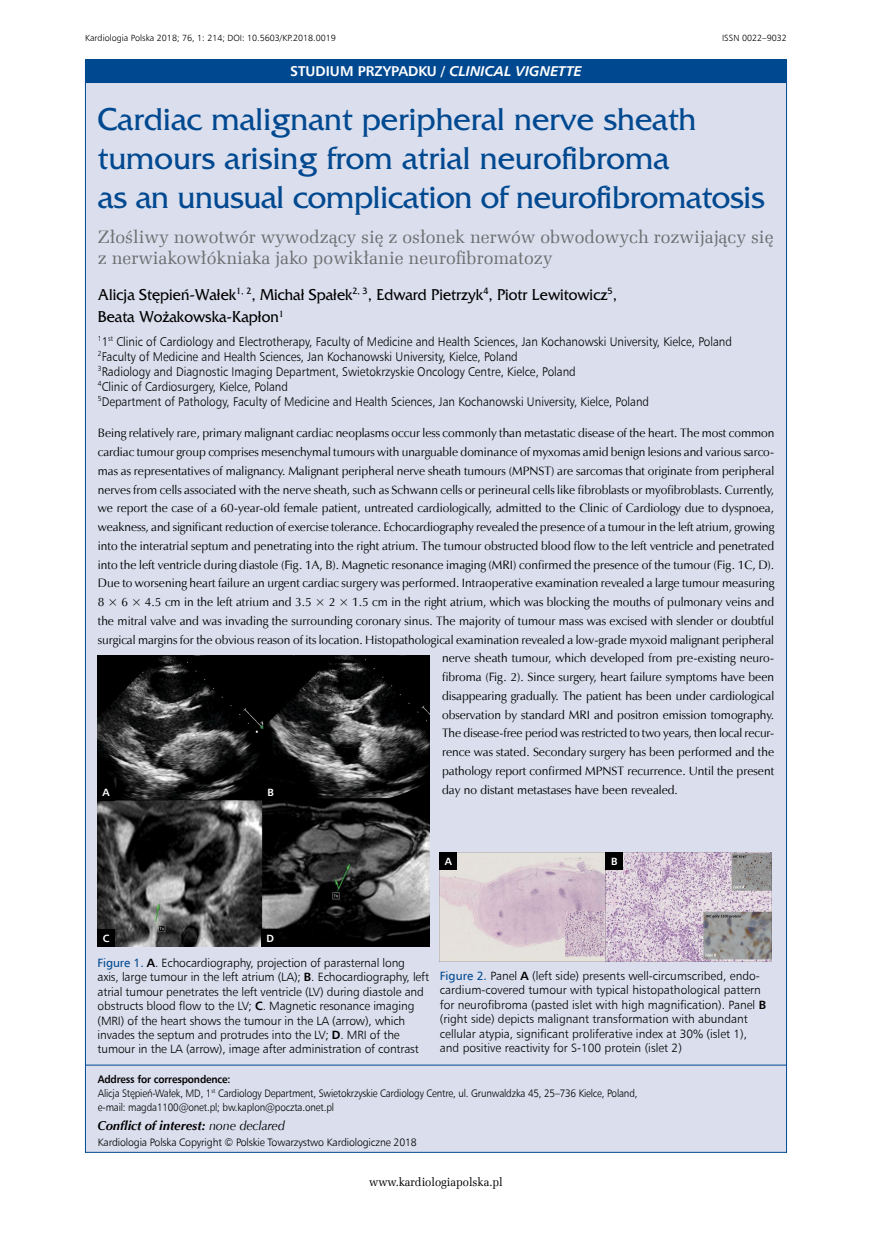
<style>
.page{position:relative;width:872px;height:1234px;background:#fff}
.page>*{position:absolute;margin:0;border:0;box-sizing:border-box;transform-origin:0 0}
._01_Tytul_pierwszy{font:33px/39px "France";color:#004990}
._02_Tytul_drugi{font:18px/21.6px "Zapf Ellipt EU";color:#6d6e71}
._03_Autor{font:16.5px/22.5px "France";color:#000;scale:.94 1}
.t1{font:700 14.25px "Humnst 777 EU";color:#fff}
._18_Konflikt{font:italic 700 12.75px "Zapf Humnst EU";color:#000}
._04_Praca{font:12.6px "Humnst 777 Lt EU";color:#000;scale:.93 1}
._09_Tekst_pierwszy_A{font:12.15px "Zapf Humnst EU";color:#000}
._26_Rycina_podpis{font:12px/14.4px "Humnst 777 Lt EU";letter-spacing:-.01em;color:#000}
.t2{font:12px "Zapf Ellipt EU";color:#000;scale:.95 1}
._05_Adres_do_korespo{font:10.8px/14.2px "Humnst 777 Lt EU";letter-spacing:-.015em;color:#000;scale:.92 1}
._05_Adres_do_korespo-2{font:10.8px "Humnst 777 Lt EU";letter-spacing:-.015em;color:#000}
.literki__A_B{font:700 10.5px "Humnst 777 EU";color:#fff}
._30_Pagina_nad_paski{font:9px "Humnst 777 Lt EU";color:#000}
.s1{font-style:italic}
.s2{font-family:"Humnst 777 EU";color:#004990}
.s3{font-family:"Humnst 777 EU";font-weight:700}
.s4{font-weight:400}
</style>
<div class="page">
<div style="left:85px;top:60px;width:702px;height:1092px;background:#dbdeed;border:1px solid #004990"></div>
<div style="left:85px;top:59px;width:702px;height:24px;background:#004990"></div>
<hr style="left:85px;top:1064px;width:702px;height:1px;background:#004990">
<img style="left:98px;top:655px;width:331px;height:291px">
<div style="left:98px;top:783px;width:17px;height:17px;background:#000"></div>
<div style="left:262px;top:783px;width:17px;height:17px;background:#000"></div>
<div style="left:98px;top:929px;width:17px;height:17px;background:#000"></div>
<div style="left:262px;top:929px;width:17px;height:17px;background:#000"></div>
<img style="left:440px;top:852px;width:331px;height:109px">
<div style="left:440px;top:851px;width:17px;height:17px;background:#000"></div>
<div style="left:606px;top:851px;width:17px;height:17px;background:#000"></div>
<p class="_30_Pagina_nad_paski" style="left:85px;top:33px;width:252px">Kardiologia Polska 2018; 76, 1: 214; DOI: 10.5603/KP.2018.0019</p>
<p class="_30_Pagina_nad_paski" style="left:722px;top:33px;width:66px">ISSN 0022–9032</p>
<p class="t1" style="left:290px;top:62px;width:293px">STUDIUM PRZYPADKU / <span class="s1">CLINICAL VIGNETTE</span></p>
<p class="_01_Tytul_pierwszy" style="left:98px;top:100px;width:668px">Cardiac malignant peripheral nerve sheath tumours arising from atrial neurofibroma<br>as an unusual complication of neurofibromatosis</p>
<p class="_02_Tytul_drugi" style="left:98px;top:226px;width:677px">Złośliwy nowotwór wywodzący się z osłonek nerwów obwodowych rozwijający się z nerwiakowłókniaka jako powikłanie neurofibromatozy</p>
<p class="_03_Autor" style="left:98px;top:283px;width:554px">Alicja Stępień-Wałek<sup>1,</sup> <sup>2</sup>, Michał Spałek<sup>2,</sup> <sup>3</sup>, Edward Pietrzyk<sup>4</sup>, Piotr Lewitowicz<sup>5</sup>,<br>Beata Wożakowska-Kapłon<sup>1</sup></p>
<p class="_04_Praca" style="left:98px;top:333px;width:683px"><sup>1</sup>1<sup>st</sup> Clinic of Cardiology and Electrotherapy, Faculty of Medicine and Health Sciences, Jan Kochanowski University, Kielce, Poland</p>
<p class="_04_Praca" style="left:98px;top:348px;width:453px"><sup>2</sup>Faculty of Medicine and Health Sciences, Jan Kochanowski University, Kielce, Poland</p>
<p class="_04_Praca" style="left:98px;top:363px;width:515px"><sup>3</sup>Radiology and Diagnostic Imaging Department, Swietokrzyskie Oncology Centre, Kielce, Poland</p>
<p class="_04_Praca" style="left:98px;top:378px;width:206px"><sup>4</sup>Clinic of Cardiosurgery, Kielce, Poland</p>
<p class="_04_Praca" style="left:98px;top:393px;width:594px"><sup>5</sup>Department of Pathology, Faculty of Medicine and Health Sciences, Jan Kochanowski University, Kielce, Poland</p>
<p class="_09_Tekst_pierwszy_A" style="left:98px;top:425px;width:678px">Being relatively rare, primary malignant cardiac neoplasms occur less commonly than metastatic disease of the heart. The most common</p>
<p class="_09_Tekst_pierwszy_A" style="left:98px;top:444px;width:678px">cardiac tumour group comprises mesenchymal tumours with unarguable dominance of myxomas amid benign lesions and various sarco-</p>
<p class="_09_Tekst_pierwszy_A" style="left:98px;top:463px;width:678px">mas as representatives of malignancy. Malignant peripheral nerve sheath tumours (MPNST) are sarcomas that originate from peripheral</p>
<p class="_09_Tekst_pierwszy_A" style="left:98px;top:481px;width:678px">nerves from cells associated with the nerve sheath, such as Schwann cells or perineural cells like fibroblasts or myofibroblasts. Currently,</p>
<p class="_09_Tekst_pierwszy_A" style="left:98px;top:500px;width:678px">we report the case of a 60-year-old female patient, untreated cardiologically, admitted to the Clinic of Cardiology due to dyspnoea,</p>
<p class="_09_Tekst_pierwszy_A" style="left:98px;top:519px;width:678px">weakness, and significant reduction of exercise tolerance. Echocardiography revealed the presence of a tumour in the left atrium, growing</p>
<p class="_09_Tekst_pierwszy_A" style="left:98px;top:538px;width:678px">into the interatrial septum and penetrating into the right atrium. The tumour obstructed blood flow to the left ventricle and penetrated</p>
<p class="_09_Tekst_pierwszy_A" style="left:98px;top:556px;width:678px">into the left ventricle during diastole (Fig. 1A, B). Magnetic resonance imaging (MRI) confirmed the presence of the tumour (Fig. 1C, D).</p>
<p class="_09_Tekst_pierwszy_A" style="left:98px;top:575px;width:678px">Due to worsening heart failure an urgent cardiac surgery was performed. Intraoperative examination revealed a large tumour measuring</p>
<p class="_09_Tekst_pierwszy_A" style="left:98px;top:594px;width:678px">8 × 6 × 4.5 cm in the left atrium and 3.5 × 2 × 1.5 cm in the right atrium, which was blocking the mouths of pulmonary veins and</p>
<p class="_09_Tekst_pierwszy_A" style="left:98px;top:613px;width:678px">the mitral valve and was invading the surrounding coronary sinus. The majority of tumour mass was excised with slender or doubtful</p>
<p class="_09_Tekst_pierwszy_A" style="left:98px;top:631px;width:677px">surgical margins for the obvious reason of its location. Histopathological examination revealed a low-grade myxoid malignant peripheral</p>
<p class="_09_Tekst_pierwszy_A" style="left:442px;top:650px;width:333px">nerve sheath tumour, which developed from pre-existing neuro-</p>
<p class="_09_Tekst_pierwszy_A" style="left:442px;top:669px;width:333px">fibroma (Fig. 2). Since surgery, heart failure symptoms have been</p>
<p class="_09_Tekst_pierwszy_A" style="left:442px;top:688px;width:333px">disappearing gradually. The patient has been under cardiological</p>
<p class="_09_Tekst_pierwszy_A" style="left:442px;top:706px;width:333px">observation by standard MRI and positron emission tomography.</p>
<p class="_09_Tekst_pierwszy_A" style="left:442px;top:725px;width:333px">The disease-free period was restricted to two years, then local recur-</p>
<p class="_09_Tekst_pierwszy_A" style="left:442px;top:744px;width:333px">rence was stated. Secondary surgery has been performed and the</p>
<p class="_09_Tekst_pierwszy_A" style="left:442px;top:763px;width:333px">pathology report confirmed MPNST recurrence. Until the present</p>
<p class="_09_Tekst_pierwszy_A" style="left:442px;top:781px;width:237px">day no distant metastases have been revealed.</p>
<p class="literki__A_B" style="left:102px;top:785px;width:9px">A</p>
<p class="literki__A_B" style="left:267px;top:785px;width:8px">B</p>
<p class="literki__A_B" style="left:445px;top:854px;width:9px">A</p>
<p class="literki__A_B" style="left:611px;top:854px;width:8px">B</p>
<p class="literki__A_B" style="left:103px;top:931px;width:8px">C</p>
<p class="literki__A_B" style="left:266px;top:931px;width:9px">D</p>
<p class="_26_Rycina_podpis" style="left:98px;top:955px;width:333px"><span class="s2">Figure 1.</span> <span class="s3">A</span>. Echocardiography, projection of parasternal long axis, large tumour in the left atrium (LA); <span class="s3">B</span>. Echocardiography, left atrial tumour penetrates the left ventricle (LV) during diastole and obstructs blood flow to the LV; <span class="s3">C</span>. Magnetic resonance imaging (MRI) of the heart shows the tumour in the LA (arrow), which invades the septum and protrudes into the LV; <span class="s3">D</span>. MRI of the tumour in the LA (arrow), image after administration of contrast</p>
<p class="_26_Rycina_podpis" style="left:440px;top:968px;width:328px"><span class="s2">Figure 2.</span> Panel <span class="s3">A</span> (left side) presents well-circumscribed, endo&shy;cardium-covered tumour with typical histopathological pattern for neurofibroma (pasted islet with high magnification). Panel <span class="s3">B </span>(right side) depicts malignant transformation with abundant cellular atypia, significant proliferative index at 30% (islet 1), and positive reactivity for S-100 protein (islet 2)</p>
<p class="_05_Adres_do_korespo" style="left:98px;top:1071px;width:588px"><span class="s3">Address for correspondence:<br></span>Alicja Stępień-Wałek, MD, 1<sup>st</sup> Cardiology Department, Swietokrzyskie Cardiology Centre, ul. Grunwaldzka 45, 25–736 Kielce, Poland, e-mail: magda1100@onet.pl; bw.kaplon@poczta.onet.pl</p>
<p class="_18_Konflikt" style="left:98px;top:1117px;width:189px">Conflict of interest: <span class="s4">none declared</span></p>
<p class="_05_Adres_do_korespo-2" style="left:98px;top:1135px;width:320px">Kardiologia Polska Copyright © Polskie Towarzystwo Kardiologiczne 2018</p>
<p class="t2" style="left:369px;top:1174px;width:142px">www.kardiologiapolska.pl</p>
</div>
